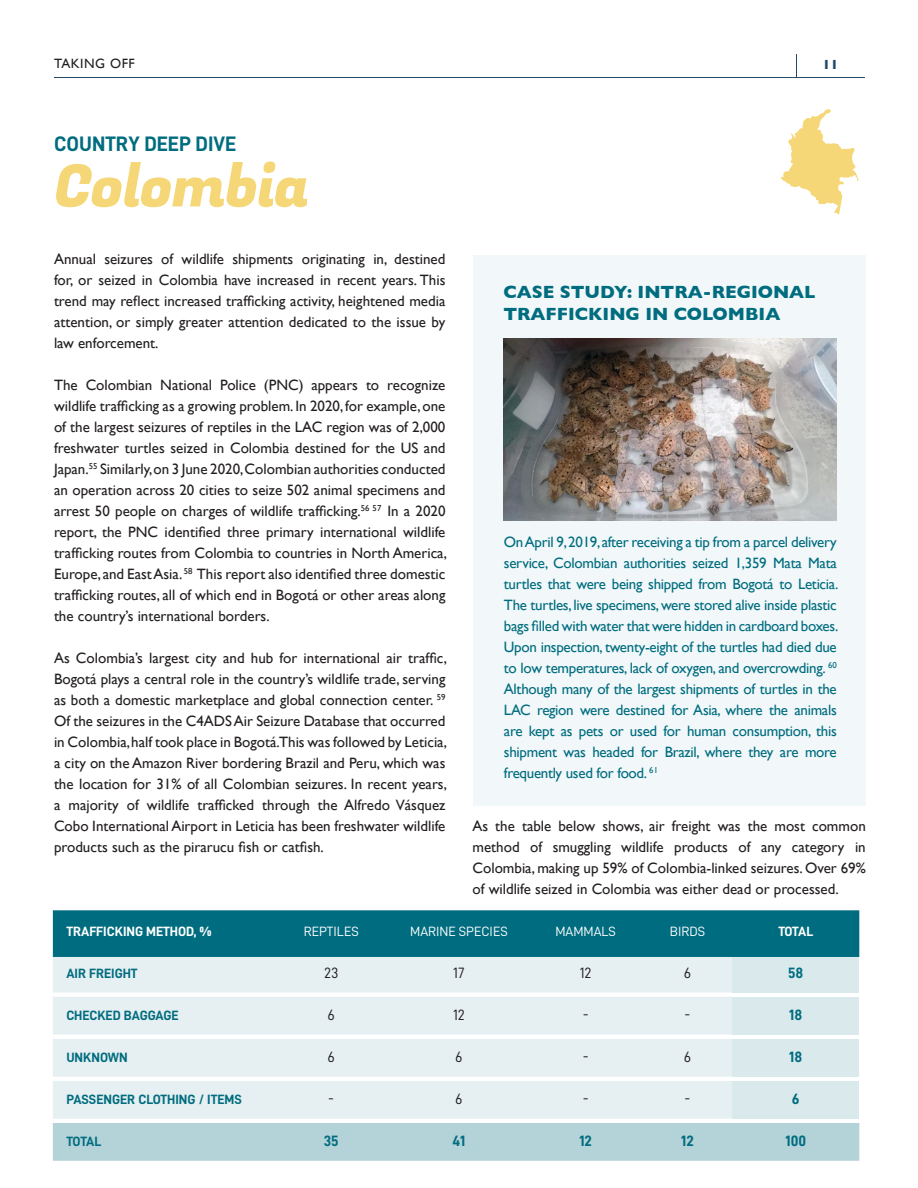
<style>
.page{position:relative;width:918px;height:1188px;background:#fff}
.page>*{position:absolute;margin:0;border:0;box-sizing:border-box;transform-origin:0 0}
.Heading{font:58.5px "Fugaz One";letter-spacing:-.02em;color:#f5d777}
.Sub_Heading{font:21px "D DIN Bold";color:#006c7f}
.Case_Study_Title{font:700 18px/21.6px "Gill Sans";color:#006c7f}
.Body{font:15px/21px "Gill Sans";color:#231f20;text-align:justify}
.Body_wo_grid{font:15px/21px "Gill Sans";letter-spacing:-.02em;color:#006c7f;text-align:justify}
.Body-2{font:15px "D DIN";color:#231f20}
.Body-3{font:15px "D DIN Bold";color:#006c7f}
.Body-4{font:13.5px "D DIN Bold";color:#006c7f}
.Body-5{font:13.5px "D DIN";color:#fff}
.Body-6{font:13.5px "D DIN Bold";color:#fff}
.t1{font:13.5px "Gill Sans";letter-spacing:.04em;color:#231f20}
.t2{font:700 13.5px "Gill Sans";color:#234a68}
</style>
<div class="page">
<hr style="left:54px;top:77px;width:811px;height:1px;background:#234a68">
<svg style="left:796px;top:54px;width:1px;height:23px"></svg>
<svg style="left:781px;top:109px;width:78px;height:106px"></svg>
<div style="left:473px;top:255px;width:393px;height:551px;background:#f2f8f9"></div>
<img style="left:504px;top:338px;width:333px;height:183px">
<svg style="left:53px;top:910px;width:806px;height:251px;background:#b4d3d9"></svg>
<p class="t1" style="left:54px;top:55px;width:82px">TAKING OFF</p>
<p class="t2" style="left:823px;top:54px;width:18px">11</p>
<p class="Sub_Heading" style="left:54px;top:132px;width:184px">COUNTRY DEEP DIVE</p>
<p class="Heading" style="left:54px;top:145px;width:257px">Colombia</p>
<p class="Body" style="left:54px;top:249px;width:393px">Annual seizures of wildlife shipments originating in, destined for, or seized in Colombia have increased in recent years. This trend may reflect increased trafficking activity, heightened media attention, or simply greater attention dedicated to the issue by law enforcement.</p>
<p class="Body" style="left:54px;top:375px;width:394px">The Colombian National Police (PNC) appears to recognize wildlife trafficking as a growing problem. In 2020, for example, one of the largest seizures of reptiles in the LAC region was of 2,000 freshwater turtles seized in Colombia destined for the US and Japan.<sup>55</sup> Similarly, on 3 June 2020, Colombian authorities conducted an operation across 20 cities to seize 502 animal specimens and arrest 50 people on charges of wildlife trafficking.<sup>56</sup> <sup>57</sup> In a 2020 report, the PNC identified three primary international wildlife trafficking routes from Colombia to countries in North America, Europe, and East Asia. <sup>58</sup> This report also identified three domestic trafficking routes, all of which end in Bogotá or other areas along the country’s international borders.</p>
<p class="Body" style="left:54px;top:648px;width:395px">As Colombia’s largest city and hub for international air traffic, Bogotá plays a central role in the country’s wildlife trade, serving as both a domestic marketplace and global connection center. <sup>59<br></sup>Of the seizures in the C4ADS Air Seizure Database that occurred in Colombia, half took place in Bogotá.This was followed by Leticia, a city on the Amazon River bordering Brazil and Peru, which was the location for 31% of all Colombian seizures. In recent years, a majority of wildlife trafficked through the Alfredo Vásquez Cobo International Airport in Leticia has been freshwater wildlife products such as the pirarucu fish or catfish.</p>
<p class="Case_Study_Title" style="left:503px;top:281px;width:314px">CASE STUDY: INTRA-REGIONAL<br>TRAFFICKING IN COLOMBIA</p>
<p class="Body_wo_grid" style="left:504px;top:531px;width:336px">On April 9, 2019, after receiving a tip from a parcel delivery service, Colombian authorities seized 1,359 Mata Mata turtles that were being shipped from Bogotá to Leticia.<br>The turtles, live specimens, were stored alive inside plastic bags filled with water that were hidden in cardboard boxes.<br>Upon inspection, twenty-eight of the turtles had died due to low temperatures, lack of oxygen, and overcrowding. <sup>60<br></sup>Although many of the largest shipments of turtles in the LAC region were destined for Asia, where the animals are kept as pets or used for human consumption, this shipment was headed for Brazil, where they are more frequently used for food. <sup>61</sup></p>
<p class="Body" style="left:472px;top:816px;width:395px">As the table below shows, air freight was the most common method of smuggling wildlife products of any category in Colombia, making up 59% of Colombia-linked seizures. Over 69% of wildlife seized in Colombia was either dead or processed.</p>
<p class="Body-6" style="left:66px;top:924px;width:147px">TRAFFICKING METHOD, %</p>
<p class="Body-5" style="left:304px;top:924px;width:57px">REPTILES</p>
<p class="Body-5" style="left:410px;top:924px;width:99px">MARINE SPECIES</p>
<p class="Body-5" style="left:555px;top:924px;width:62px">MAMMALS</p>
<p class="Body-5" style="left:670px;top:924px;width:37px">BIRDS</p>
<p class="Body-6" style="left:778px;top:924px;width:36px">TOTAL</p>
<p class="Body-4" style="left:66px;top:966px;width:73px">AIR FREIGHT</p>
<p class="Body-2" style="left:324px;top:965px;width:16px">23</p>
<p class="Body-2" style="left:453px;top:965px;width:13px">17</p>
<p class="Body-2" style="left:580px;top:965px;width:13px">12</p>
<p class="Body-2" style="left:684px;top:965px;width:9px">6</p>
<p class="Body-3" style="left:788px;top:965px;width:17px">58</p>
<p class="Body-4" style="left:66px;top:1008px;width:114px">CHECKED BAGGAGE</p>
<p class="Body-2" style="left:328px;top:1007px;width:9px">6</p>
<p class="Body-2" style="left:453px;top:1007px;width:13px">12</p>
<p class="Body-2" style="left:583px;top:1007px;width:7px">-</p>
<p class="Body-2" style="left:685px;top:1007px;width:7px">-</p>
<p class="Body-3" style="left:789px;top:1007px;width:15px">18</p>
<p class="Body-4" style="left:66px;top:1050px;width:63px">UNKNOWN</p>
<p class="Body-2" style="left:328px;top:1049px;width:9px">6</p>
<p class="Body-2" style="left:455px;top:1049px;width:9px">6</p>
<p class="Body-2" style="left:583px;top:1049px;width:7px">-</p>
<p class="Body-2" style="left:684px;top:1049px;width:9px">6</p>
<p class="Body-3" style="left:789px;top:1049px;width:15px">18</p>
<p class="Body-4" style="left:66px;top:1092px;width:177px">PASSENGER CLOTHING / ITEMS</p>
<p class="Body-2" style="left:328px;top:1091px;width:7px">-</p>
<p class="Body-2" style="left:455px;top:1091px;width:9px">6</p>
<p class="Body-2" style="left:583px;top:1091px;width:7px">-</p>
<p class="Body-2" style="left:685px;top:1091px;width:7px">-</p>
<p class="Body-3" style="left:792px;top:1091px;width:9px">6</p>
<p class="Body-4" style="left:66px;top:1134px;width:36px">TOTAL</p>
<p class="Body-3" style="left:324px;top:1133px;width:17px">35</p>
<p class="Body-3" style="left:452px;top:1133px;width:15px">41</p>
<p class="Body-3" style="left:579px;top:1133px;width:14px">12</p>
<p class="Body-3" style="left:681px;top:1133px;width:14px">12</p>
<p class="Body-3" style="left:786px;top:1133px;width:22px">100</p>
</div>
